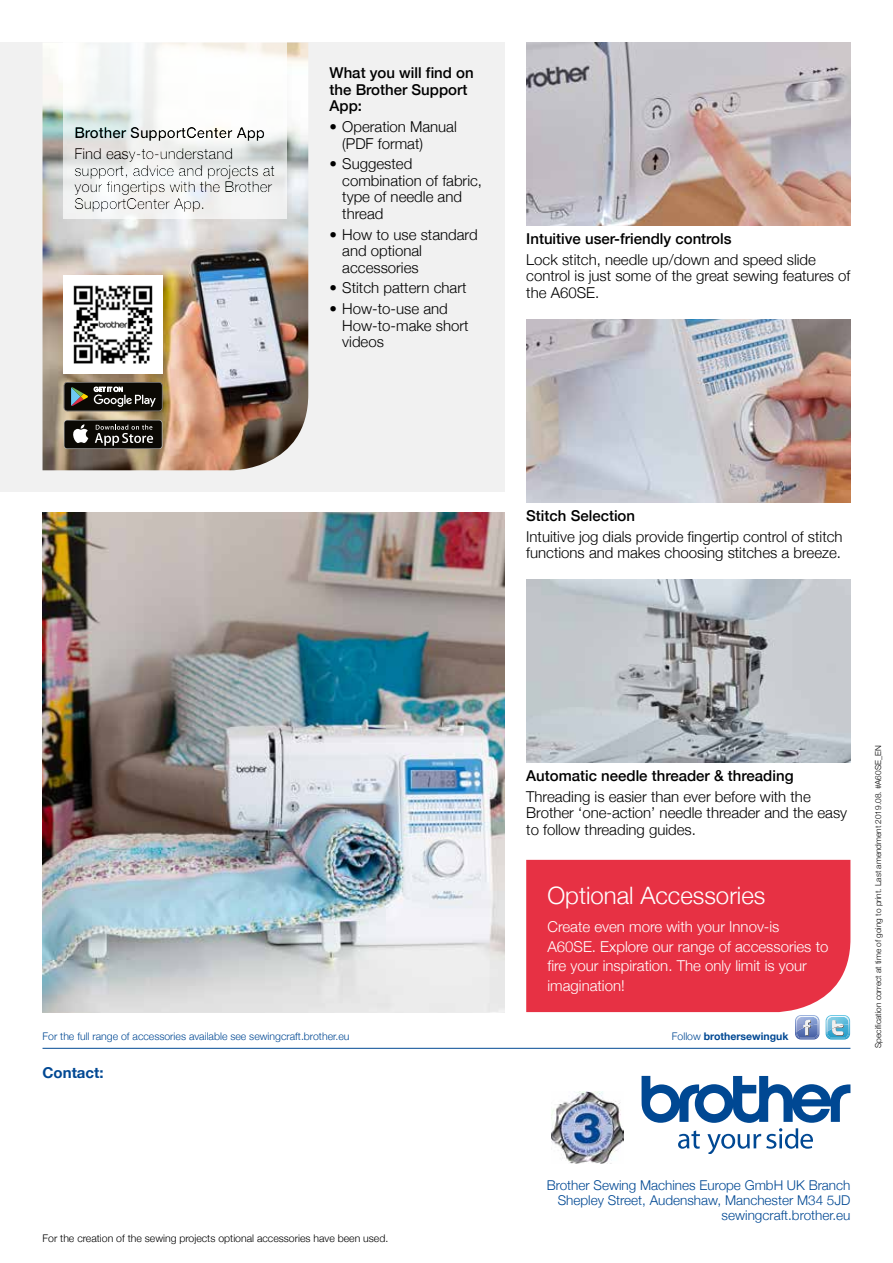
<style>
.page{position:relative;width:893px;height:1263px;background:#fff}
.page>*{position:absolute;margin:0;border:0;box-sizing:border-box;transform-origin:0 0}
.t1{font:300 24px "Helvetica Neue";color:#fff}
.t2{font:300 15px/16.5px "Helvetica Neue";color:#000}
.t3{font:500 15px/16.5px "Helvetica Neue";color:#000}
.t4{font:300 15px/19.5px "Helvetica Neue";color:#fff}
.t5{font:700 15px "Helvetica Neue";color:#004893}
.t6{font:300 13.5px/15px "Helvetica Neue";color:#004893;text-align:right}
.t7{font:300 10.5px "Helvetica Neue";color:#000}
.t8{font:300 10.5px "Helvetica Neue";color:#004893}
.t9{font:700 10.5px "Helvetica Neue";color:#004893}
.t10{font:300 8.25px "Helvetica Neue";color:#000}
.s1{font-weight:300}
</style>
<div class="page">
<img style="left:781px;top:886px;width:70px;height:208px">
<div style="left:0;top:43px;width:505px;height:449px;background:#f1f1f1"></div>
<hr style="left:43px;top:1048px;width:807px;height:1px;background:#004893">
<svg style="left:642px;top:1076px;width:208px;height:77px"></svg>
<img style="left:43px;top:43px;width:265px;height:427px">
<div style="left:64px;top:420px;width:98px;height:29px;background:#757573;border-radius:3px"></div>
<div style="left:64px;top:420px;width:98px;height:28px;background:#0b0904;border-radius:3px"></div>
<svg style="left:73px;top:424px;width:15px;height:19px"></svg>
<svg style="left:95px;top:425px;width:58px;height:21px"></svg>
<svg style="left:64px;top:382px;width:98px;height:29px;background:#363530"></svg>
<img style="left:64px;top:275px;width:98px;height:99px">
<img style="left:43px;top:513px;width:462px;height:499px">
<img style="left:526px;top:43px;width:324px;height:182px">
<img style="left:526px;top:319px;width:324px;height:183px">
<img style="left:526px;top:579px;width:324px;height:183px">
<svg style="left:826px;top:1015px;width:24px;height:24px"></svg>
<svg style="left:795px;top:1015px;width:24px;height:24px"></svg>
<img style="left:551px;top:1091px;width:72px;height:72px">
<div style="left:526px;top:860px;width:324px;height:152px;background:#e73144"></div>
<svg style="left:64px;top:43px;width:223px;height:176px"></svg>
<p class="t3" style="left:74px;top:124px;width:192px">Brother SupportCenter App</p>
<p class="t2" style="left:74px;top:144px;width:202px">Find easy-to-understand support, advice and projects at your fingertips with the Brother<br>SupportCenter App.</p>
<p class="t3" style="left:330px;top:64px;width:146px">What you will find on the Brother Support<br>App:</p>
<p class="t2" style="left:342px;top:117px;width:116px;text-indent:-13px">• Operation Manual (PDF format)</p>
<p class="t2" style="left:342px;top:155px;width:141px;text-indent:-13px">• Suggested combination of fabric, type of needle and thread</p>
<p class="t2" style="left:342px;top:225px;width:137px;text-indent:-13px">• How to use standard and optional accessories</p>
<p class="t2" style="left:330px;top:279px;width:138px">• Stitch pattern chart</p>
<p class="t2" style="left:342px;top:299px;width:128px;text-indent:-13px">• How-to-use and<br>How-to-make short videos</p>
<p class="t3" style="left:526px;top:229px;width:207px">Intuitive user-friendly controls</p>
<p class="t2" style="left:526px;top:250px;width:326px">Lock stitch, needle up/down and speed slide control is just some of the great sewing features of the A60SE.</p>
<p class="t3" style="left:526px;top:506px;width:110px">Stitch Selection</p>
<p class="t2" style="left:526px;top:527px;width:318px">Intuitive jog dials provide fingertip control of stitch functions and makes choosing stitches a breeze.</p>
<p class="t8" style="left:43px;top:1027px;width:308px">For the full range of accessories available see sewingcraft.brother.eu</p>
<p class="t5" style="left:43px;top:1061px;width:63px">Contact:</p>
<p class="t7" style="left:43px;top:1229px;width:347px">For the creation of the sewing projects optional accessories have been used.</p>
<p class="t3" style="left:526px;top:766px;width:269px">Automatic needle threader &amp; threading</p>
<p class="t2" style="left:526px;top:787px;width:322px">Threading is easier than ever before with the<br>Brother ‘one-action’ needle threader and the easy to follow threading guides.</p>
<h1 class="t1" style="left:547px;top:876px;width:219px">Optional Accessories</h1>
<p class="t4" style="left:547px;top:916px;width:282px">Create even more with your Innov-is A60SE. Explore our range of accessories to fire your inspiration. The only limit is your imagination!</p>
<p class="t9" style="left:672px;top:1027px;width:118px"><span class="s1">Follow</span> brothersewinguk</p>
<p class="t10" style="left:872px;top:1048px;width:304px;rotate:-90deg">Specification correct at time of going to print. Last amendment 2019.08. #A60SE_EN</p>
<p class="t6" style="left:547px;top:1177px;width:305px">Brother Sewing Machines Europe GmbH UK Branch<br>Shepley Street, Audenshaw, Manchester M34 5JD sewingcraft.brother.eu</p>
</div>
